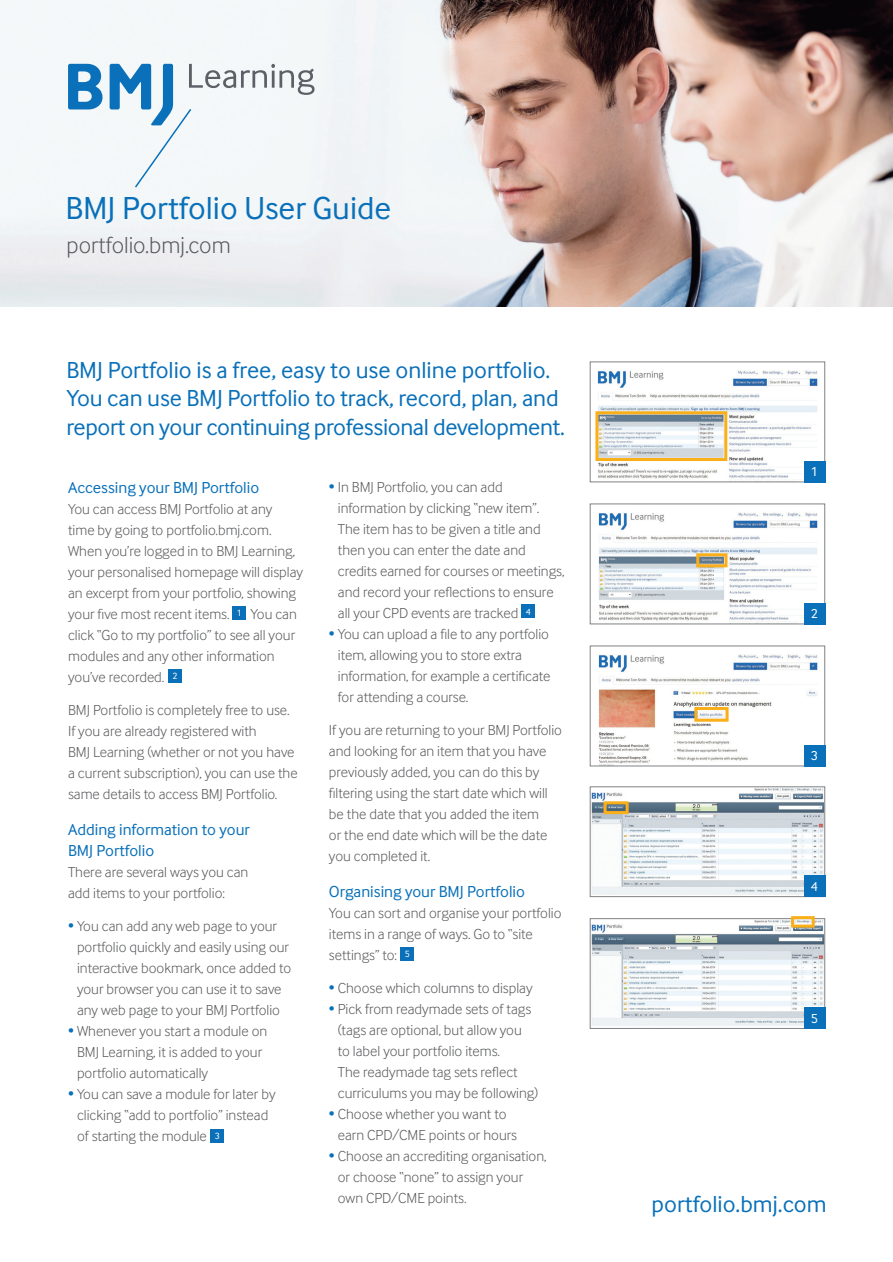
<style>
.page{position:relative;width:893px;height:1262px;background:#fff}
.page>*{position:absolute;margin:0;border:0;box-sizing:border-box;transform-origin:0 0}
.t1{font:33px "Inter Face";color:#0970b9}
.t2{font:24px/28.5px "Inter Face";letter-spacing:-.005em;color:#0970b9}
.t3{font:300 24px "Inter Face";color:#57585a}
.t4{font:16.5px/21px "Inter Face";color:#0970b9}
.t5{font:300 15px/21px "Inter Face";color:#57585a}
.t6{font:13.5px "Inter Face";color:#fff}
.t7{font:9.45px "Inter Face";color:#fff}
.s1{color:#0970b9}
</style>
<div class="page">
<img style="left:0;top:0;width:893px;height:306px">
<div style="left:233px;top:606px;width:13px;height:13px;background:#0970b9"></div>
<div style="left:522px;top:605px;width:13px;height:13px;background:#0970b9"></div>
<div style="left:401px;top:947px;width:13px;height:13px;background:#0970b9"></div>
<div style="left:168px;top:669px;width:14px;height:13px;background:#0970b9"></div>
<div style="left:211px;top:1129px;width:13px;height:13px;background:#0970b9"></div>
<img style="left:598px;top:512px;width:220px;height:110px">
<div style="left:590px;top:503px;width:235px;height:121px;border:1px solid #808285"></div>
<img style="left:598px;top:654px;width:220px;height:110px">
<div style="left:590px;top:646px;width:235px;height:120px;border:1px solid #808285"></div>
<img style="left:592px;top:788px;width:231px;height:107px">
<div style="left:590px;top:786px;width:235px;height:111px;border:1px solid #808285"></div>
<img style="left:597px;top:370px;width:221px;height:110px">
<div style="left:590px;top:361px;width:235px;height:121px;border:1px solid #808285"></div>
<div style="left:595px;top:411px;width:132px;height:50px;border:3px solid #faaf18"></div>
<div style="left:696px;top:553px;width:31px;height:14px;border:3px solid #faaf18"></div>
<div style="left:694px;top:707px;width:34px;height:15px;border:3px solid #faaf18"></div>
<div style="left:603px;top:801px;width:25px;height:13px;border:3px solid #faaf18"></div>
<div style="left:804px;top:461px;width:21px;height:21px;background:#0970b9"></div>
<div style="left:804px;top:603px;width:21px;height:21px;background:#0970b9"></div>
<div style="left:804px;top:745px;width:21px;height:21px;background:#0970b9"></div>
<div style="left:804px;top:876px;width:21px;height:21px;background:#0970b9"></div>
<svg style="left:68px;top:64px;width:35px;height:45px"></svg>
<svg style="left:110px;top:64px;width:204px;height:125px"></svg>
<img style="left:592px;top:920px;width:231px;height:106px">
<div style="left:590px;top:918px;width:235px;height:111px;border:1px solid #808285"></div>
<div style="left:804px;top:1007px;width:21px;height:22px;background:#0970b9"></div>
<div style="left:791px;top:916px;width:24px;height:11px;border:3px solid #faaf18"></div>
<h1 class="t1" style="left:65px;top:190px;width:327px">BMJ Portfolio User Guide</h1>
<h2 class="t3" style="left:67px;top:232px;width:166px">portfolio.bmj.com</h2>
<h2 class="t2" style="left:66px;top:355px;width:500px">BMJ Portfolio is a free, easy to use online portfolio.<br>You can use BMJ Portfolio to track, record, plan, and report on your continuing professional development.</h2>
<p class="t4" style="left:68px;top:476px;width:193px">Accessing your BMJ Portfolio</p>
<p class="t5" style="left:68px;top:498px;width:236px">You can access BMJ Portfolio at any<br>time by going to portfolio.bmj.com.<br>When you’re logged in to BMJ Learning, your personalised homepage will display an excerpt from your portfolio, showing your five most recent items.</p>
<p class="t5" style="left:338px;top:476px;width:228px;text-indent:-9px"><span class="s1">•</span> In BMJ Portfolio, you can add information by clicking “new item”.<br>The item has to be given a title and then you can enter the date and credits earned for courses or meetings, and record your reflections to ensure all your CPD events are tracked</p>
<p class="t5" style="left:338px;top:623px;width:214px;text-indent:-9px"><span class="s1">•</span> You can upload a file to any portfolio item, allowing you to store extra information, for example a certificate for attending a course.</p>
<p class="t5" style="left:329px;top:720px;width:235px">If you are returning to your BMJ Portfolio and looking for an item that you have previously added, you can do this by filtering using the start date which will be the date that you added the item<br>or the end date which will be the date you completed it.</p>
<p class="t4" style="left:329px;top:880px;width:197px">Organising your BMJ Portfolio</p>
<p class="t5" style="left:329px;top:902px;width:234px">You can sort and organise your portfolio items in a range of ways. Go to “site settings” to:</p>
<p class="t5" style="left:329px;top:978px;width:205px"><span class="s1">•</span> Choose which columns to display</p>
<p class="t5" style="left:338px;top:999px;width:202px;text-indent:-9px"><span class="s1">•</span> Pick from readymade sets of tags (tags are optional, but allow you<br>to label your portfolio items.<br>The readymade tag sets reflect curriculums you may be following)</p>
<p class="t5" style="left:338px;top:1104px;width:181px;text-indent:-9px"><span class="s1">•</span> Choose whether you want to earn CPD/CME points or hours</p>
<p class="t5" style="left:338px;top:1146px;width:210px;text-indent:-9px"><span class="s1">•</span> Choose an accrediting organisation, or choose “none” to assign your own CPD/CME points.</p>
<p class="t7" style="left:237px;top:607px;width:7px">1</p>
<p class="t7" style="left:526px;top:606px;width:7px">4</p>
<p class="t5" style="left:68px;top:603px;width:230px;text-indent:182px">You can click “Go to my portfolio” to see all your modules and any other information you’ve recorded.</p>
<p class="t5" style="left:68px;top:700px;width:231px">BMJ Portfolio is completely free to use.<br>If you are already registered with<br>BMJ Learning (whether or not you have a current subscription), you can use the same details to access BMJ Portfolio.</p>
<p class="t4" style="left:68px;top:818px;width:183px">Adding information to your<br>BMJ Portfolio</p>
<p class="t5" style="left:68px;top:861px;width:182px">There are several ways you can add items to your portfolio:</p>
<p class="t5" style="left:77px;top:916px;width:216px;text-indent:-9px"><span class="s1">•</span> You can add any web page to your portfolio quickly and easily using our interactive bookmark, once added to your browser you can use it to save any web page to your BMJ Portfolio</p>
<p class="t5" style="left:77px;top:1021px;width:192px;text-indent:-9px"><span class="s1">•</span> Whenever you start a module on<br>BMJ Learning, it is added to your portfolio automatically</p>
<p class="t5" style="left:77px;top:1084px;width:200px;text-indent:-9px"><span class="s1">•</span> You can save a module for later by clicking “add to portfolio” instead of starting the module</p>
<p class="t7" style="left:173px;top:670px;width:7px">2</p>
<p class="t7" style="left:405px;top:948px;width:7px">5</p>
<p class="t7" style="left:215px;top:1130px;width:7px">3</p>
<p class="t6" style="left:811px;top:464px;width:9px">1</p>
<p class="t6" style="left:811px;top:606px;width:9px">2</p>
<p class="t6" style="left:811px;top:748px;width:9px">3</p>
<p class="t6" style="left:811px;top:879px;width:9px">4</p>
<p class="t6" style="left:811px;top:1010px;width:9px">5</p>
<h2 class="t2" style="left:651px;top:1189px;width:177px">portfolio.bmj.com</h2>
</div>
